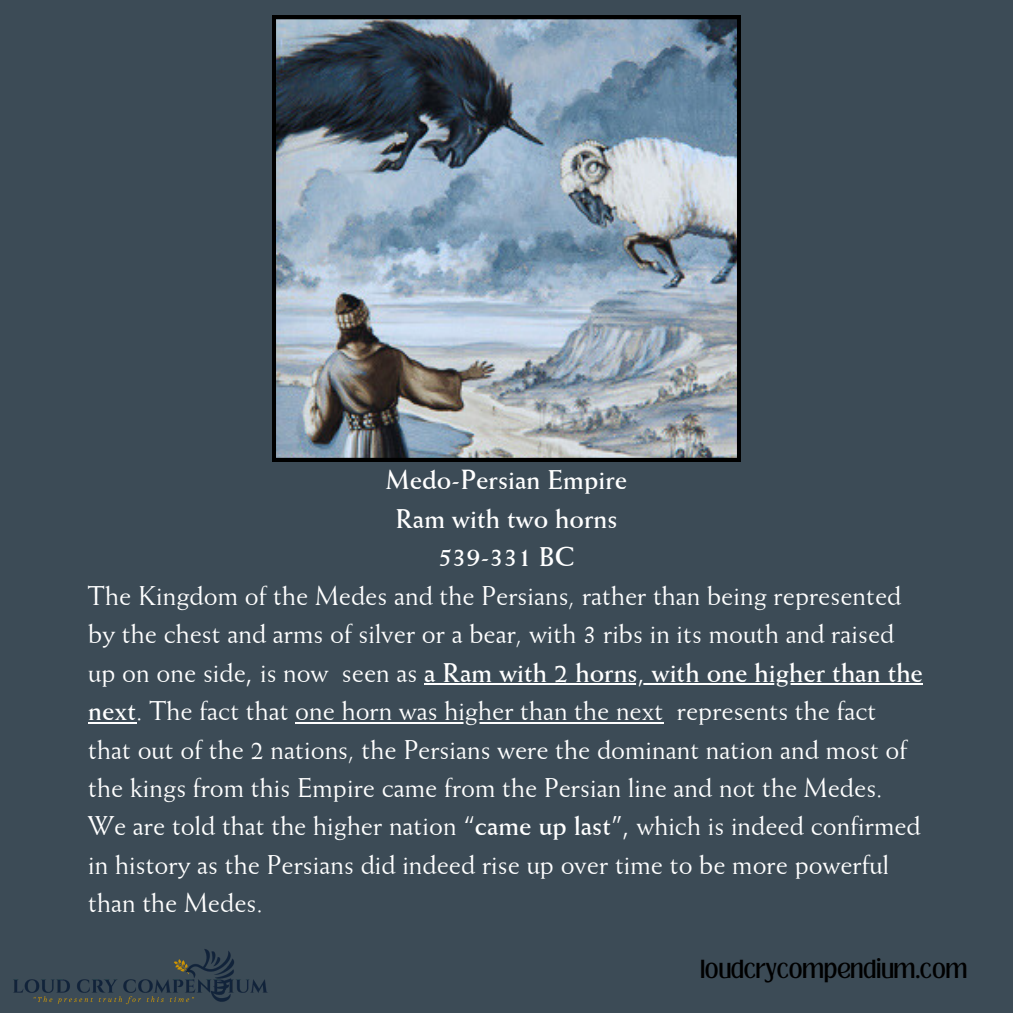
<style>
.page{position:relative;width:1013px;height:1013px;background:#fff}
.page>*{position:absolute;margin:0;border:0;box-sizing:border-box;transform-origin:0 0}
.t1{font:27.5px/38.5px "Weiss BT";color:#fff}
.t2{font:700 27.5px "Weiss BT";color:#fff}
.t3{font:20px "Loubag";color:#000}
.s1{font-weight:700}
</style>
<div class="page">
<div style="left:0;top:0;width:1012px;height:1012px;background:#3c4b56"></div>
<img style="left:272px;top:16px;width:468px;height:445px">
<img style="left:13px;top:949px;width:255px;height:56px">
<hr style="left:424px;top:683px;width:499px;height:2px;background:#fff">
<hr style="left:88px;top:722px;width:48px;height:1px;background:#fff">
<hr style="left:295px;top:722px;width:368px;height:1px;background:#fff">
<p class="t2" style="left:386px;top:463px;width:243px">Medo-Persian Empire</p>
<p class="t2" style="left:395px;top:501px;width:223px">Ram with two horns</p>
<p class="t2" style="left:438px;top:540px;width:138px">539-331 BC</p>
<p class="t1" style="left:88px;top:575px;width:836px">The Kingdom of the Medes and the Persians, rather than being represented by the chest and arms of silver or a bear, with 3 ribs in its mouth and raised up on one side<span class="s1">,</span> is now seen as <span class="s1">a Ram with 2 horns, with one higher than the next</span>. The fact that one horn was higher than the next represents the fact that out of the 2 nations, the Persians were the dominant nation and most of the kings from this Empire came from the Persian line and not the Medes.</p>
<p class="t1" style="left:88px;top:806px;width:834px">We are told that the higher nation <span class="s1">“came up last”,</span> which is indeed confirmed in history as the Persians did indeed rise up over time to be more powerful than the Medes.</p>
<p class="t3" style="left:700px;top:953px;width:268px">loudcrycompendium.com</p>
</div>
